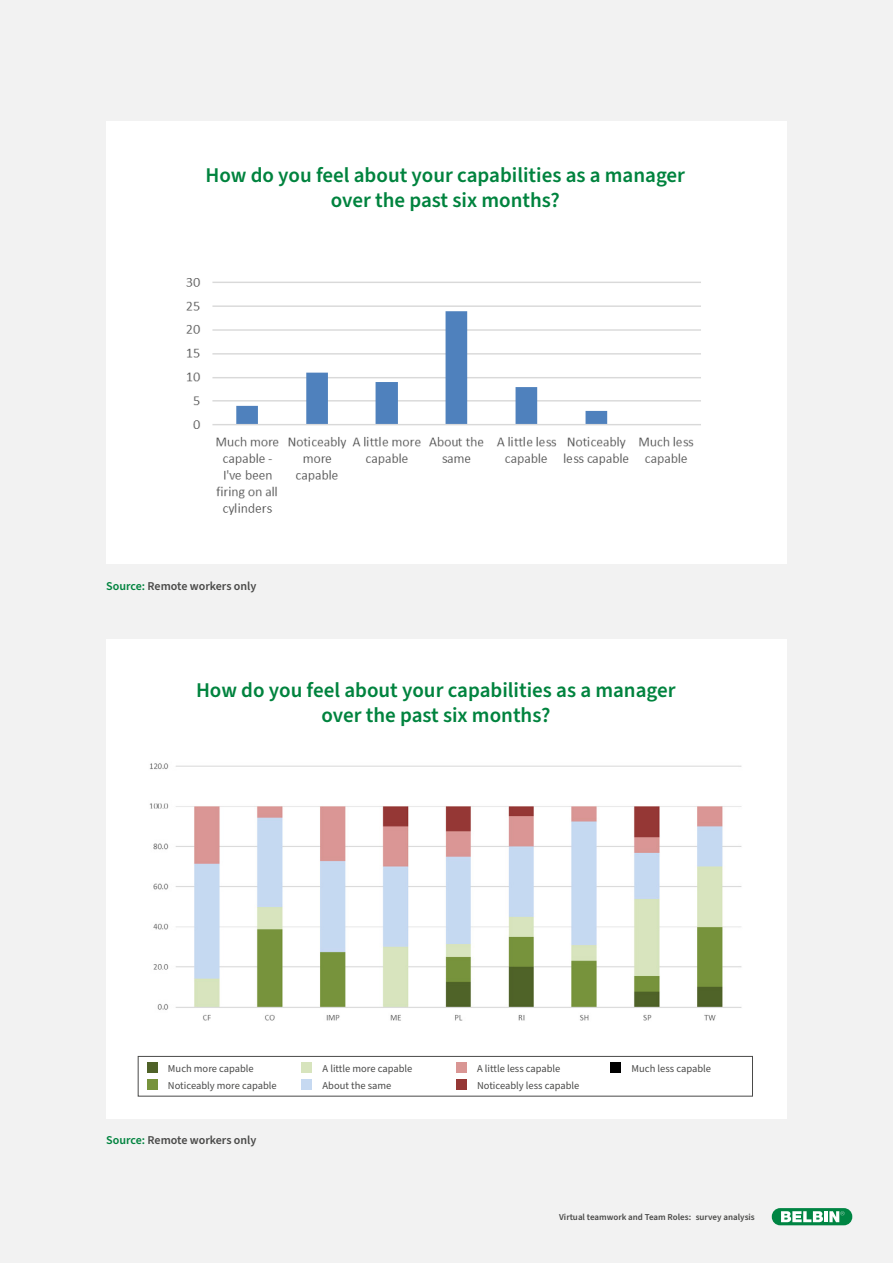
<style>
.page{position:relative;width:893px;height:1263px;background:#fff}
.page>*{position:absolute;margin:0;border:0;box-sizing:border-box;transform-origin:0 0}
.t1{font:600 21px/25.2px "Source Sans Pro";color:#00833e;text-align:center}
.t2{font:600 12px "Source Sans Pro";color:#4a4a49}
.t3{font:10.5px/16.8px "Source Sans Pro";color:#4a4a49}
.t4{font:600 9px "Source Sans Pro";color:#4a4a49}
.s1{color:#00833e}
</style>
<div class="page">
<div style="left:1px;top:0;width:892px;height:1263px;background:#f2f2f2"></div>
<div style="left:772px;top:1208px;width:80px;height:17px;background:#008543;border-radius:8px"></div>
<svg style="left:781px;top:1211px;width:42px;height:11px"></svg>
<hr style="left:824px;top:1211px;width:4px;height:11px;background:#fff">
<svg style="left:829px;top:1211px;width:15px;height:11px"></svg>
<div style="left:106px;top:121px;width:681px;height:443px;background:#fff"></div>
<div style="left:106px;top:639px;width:681px;height:479px;background:#fff"></div>
<img style="left:149px;top:763px;width:593px;height:258px">
<img style="left:186px;top:278px;width:515px;height:237px">
<div style="left:147px;top:1062px;width:10px;height:11px;background:#4f6228"></div>
<div style="left:147px;top:1079px;width:10px;height:11px;background:#77933c"></div>
<div style="left:301px;top:1062px;width:11px;height:11px;background:#d7e4bd"></div>
<div style="left:301px;top:1079px;width:11px;height:11px;background:#c6d9f1"></div>
<div style="left:456px;top:1062px;width:11px;height:11px;background:#d99694"></div>
<div style="left:456px;top:1079px;width:11px;height:11px;background:#953735"></div>
<div style="left:610px;top:1062px;width:11px;height:11px;background:#000"></div>
<div style="left:138px;top:1056px;width:615px;height:40px;border:1px solid #4a4a49"></div>
<p class="t1" style="left:205px;top:163px;width:481px">How do you feel about your capabilities as a manager over the past six months?</p>
<p class="t2" style="left:106px;top:578px;width:152px"><span class="s1">Source:</span> Remote workers only</p>
<p class="t1" style="left:196px;top:678px;width:481px">How do you feel about your capabilities as a manager over the past six months?</p>
<p class="t3" style="left:168px;top:1060px;width:110px">Much more capable<br>Noticeably more capable</p>
<p class="t3" style="left:323px;top:1060px;width:91px">A little more capable<br>About the same</p>
<p class="t3" style="left:477px;top:1060px;width:104px">A little less capable<br>Noticeably less capable</p>
<p class="t3" style="left:632px;top:1060px;width:81px">Much less capable</p>
<p class="t2" style="left:106px;top:1131px;width:152px"><span class="s1">Source:</span> Remote workers only</p>
<p class="t4" style="left:559px;top:1211px;width:197px">Virtual teamwork and Team Roles: survey analysis</p>
</div>
